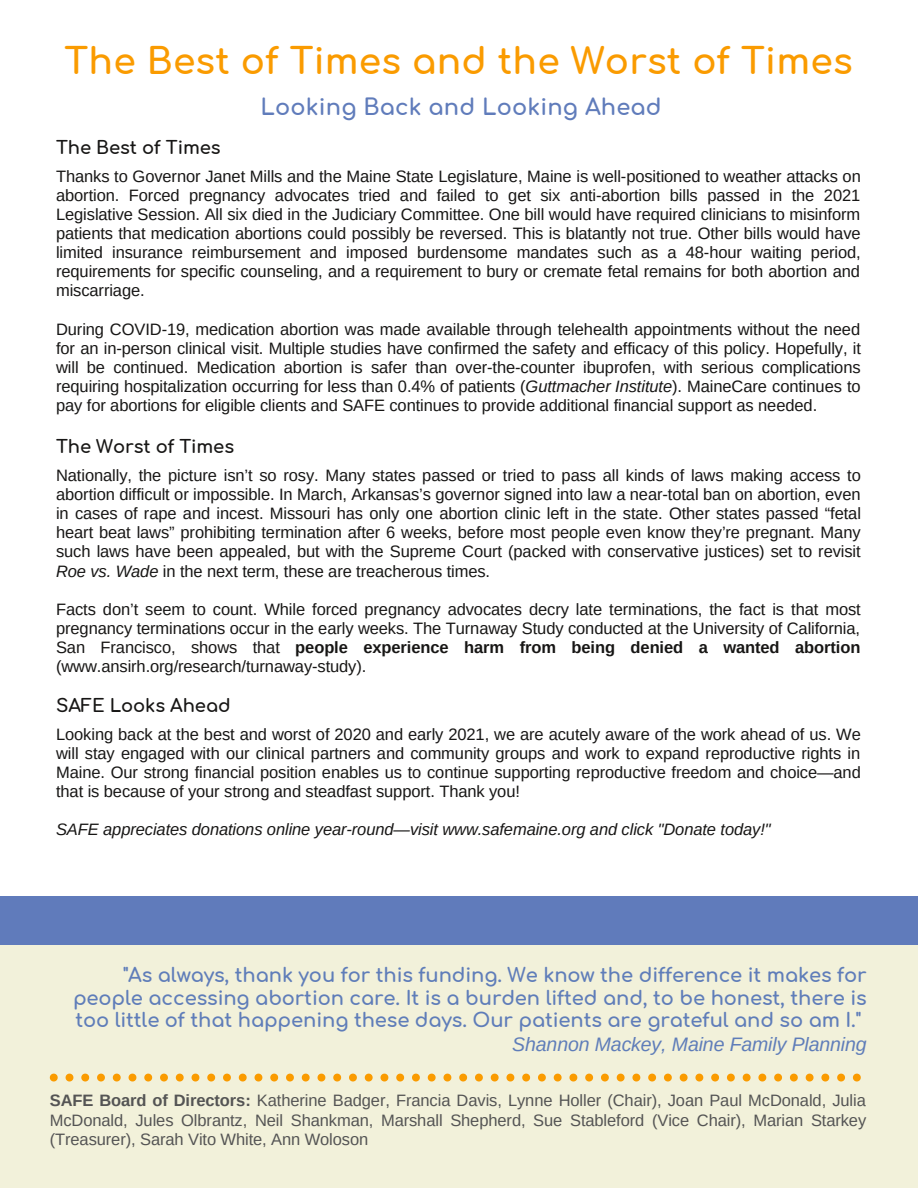
<style>
.page{position:relative;width:918px;height:1188px;background:#fff}
.page>*{position:absolute;margin:0;border:0;box-sizing:border-box;transform-origin:0 0}
.t1{font:700 36px "Comfortaa";letter-spacing:.005em;color:#fa9b00}
.t2{font:700 22.5px "Comfortaa";letter-spacing:.005em;color:#607cbb}
.t3{font:700 19.5px/22.5px "Comfortaa";letter-spacing:-.005em;color:#5f7db9;text-align:justify}
.t4{font:italic 19.5px "Arimo";letter-spacing:-.005em;color:#5f7db9}
.t5{font:700 18px "Comfortaa";letter-spacing:-.005em;color:#171615}
.t6{font:16.5px/19.2px "Arimo";letter-spacing:-.005em;color:#171615;text-align:justify}
.t7{font:16.5px/19.2px "Arimo";letter-spacing:-.005em;color:#545454;text-align:justify}
.t8{font:italic 16.5px "Arimo";letter-spacing:-.005em;color:#171615}
.s1{font-style:italic}
.s2{font-weight:700}
</style>
<div class="page">
<div style="left:0;top:944px;width:918px;height:244px;background:#f2f1da"></div>
<div style="left:0;top:897px;width:918px;height:48px;background:#607bbb"></div>
<svg style="left:50px;top:1074px;width:811px;height:7px"></svg>
<p class="t1" style="left:64px;top:42px;width:790px">The Best of Times and the Worst of Times</p>
<p class="t2" style="left:261px;top:96px;width:403px">Looking Back and Looking Ahead</p>
<p class="t5" style="left:56px;top:138px;width:166px">The Best of Times</p>
<p class="t6" style="left:56px;top:166px;width:806px">Thanks to Governor Janet Mills and the Maine State Legislature, Maine is well-positioned to weather attacks on abortion. Forced pregnancy advocates tried and failed to get six anti-abortion bills passed in the 2021<br>Legislative Session. All six died in the Judiciary Committee. One bill would have required clinicians to misinform patients that medication abortions could possibly be reversed. This is blatantly not true. Other bills would have limited insurance reimbursement and imposed burdensome mandates such as a 48-hour waiting period, requirements for specific counseling, and a requirement to bury or cremate fetal remains for both abortion and miscarriage.</p>
<p class="t6" style="left:56px;top:319px;width:806px">During COVID-19, medication abortion was made available through telehealth appointments without the need for an in-person clinical visit. Multiple studies have confirmed the safety and efficacy of this policy. Hopefully, it will be continued. Medication abortion is safer than over-the-counter ibuprofen, with serious complications requiring hospitalization occurring for less than 0.4% of patients (<span class="s1">Guttmacher Institute</span>). MaineCare continues to pay for abortions for eligible clients and SAFE continues to provide additional financial support as needed.</p>
<p class="t5" style="left:56px;top:437px;width:180px">The Worst of Times</p>
<p class="t6" style="left:56px;top:466px;width:806px">Nationally, the picture isn’t so rosy. Many states passed or tried to pass all kinds of laws making access to abortion difficult or impossible. In March, Arkansas’s governor signed into law a near-total ban on abortion, even in cases of rape and incest. Missouri has only one abortion clinic left in the state. Other states passed “fetal heart beat laws” prohibiting termination after 6 weeks, before most people even know they’re pregnant. Many such laws have been appealed, but with the Supreme Court (packed with conservative justices) set to revisit <span class="s1">Roe vs. Wade</span> in the next term, these are treacherous times.</p>
<p class="t6" style="left:56px;top:599px;width:806px">Facts don’t seem to count. While forced pregnancy advocates decry late terminations, the fact is that most pregnancy terminations occur in the early weeks. The Turnaway Study conducted at the University of California, San Francisco, shows that <span class="s2">people experience harm from being denied a wanted abortion </span>(www.ansirh.org/research/turnaway-study).</p>
<p class="t5" style="left:56px;top:696px;width:176px">SAFE Looks Ahead</p>
<p class="t6" style="left:56px;top:724px;width:806px">Looking back at the best and worst of 2020 and early 2021, we are acutely aware of the work ahead of us. We will stay engaged with our clinical partners and community groups and work to expand reproductive rights in Maine. Our strong financial position enables us to continue supporting reproductive freedom and choice—and that is because of your strong and steadfast support. Thank you!</p>
<p class="t8" style="left:56px;top:820px;width:716px">SAFE appreciates donations online year-round—visit www.safemaine.org and click "Donate today!"</p>
<p class="t3" style="left:73px;top:965px;width:795px;text-indent:50px">"As always, thank you for this funding. We know the difference it makes for people accessing abortion care. It is a burden lifted and, to be honest, there is too little of that happening these days. Our patients are grateful and so am I."</p>
<p class="t4" style="left:512px;top:1033px;width:356px">Shannon Mackey, Maine Family Planning</p>
<p class="t7" style="left:50px;top:1091px;width:818px"><span class="s2">SAFE Board of Directors:</span> Katherine Badger, Francia Davis, Lynne Holler (Chair), Joan Paul McDonald, Julia McDonald, Jules Olbrantz, Neil Shankman, Marshall Shepherd, Sue Stableford (Vice Chair), Marian Starkey (Treasurer), Sarah Vito White, Ann Woloson</p>
</div>
